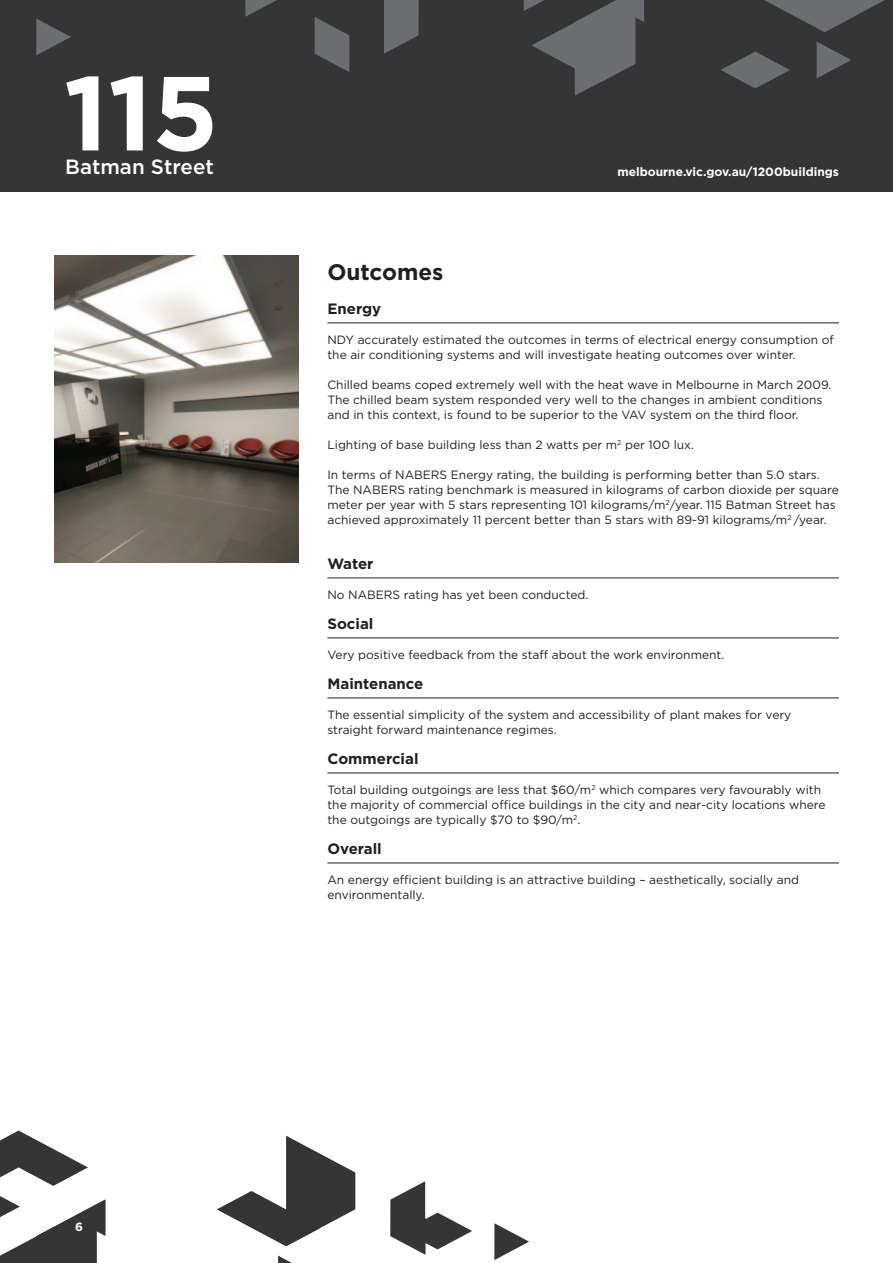
<style>
.page{position:relative;width:893px;height:1263px;background:#fff}
.page>*{position:absolute;margin:0;border:0;box-sizing:border-box;transform-origin:0 0}
.t1{font:700 105px "Gotham";color:#fff}
.t2{font:700 22.5px "Gotham";color:#231f20}
.t3{font:500 20.55px "Gotham";color:#fff}
.t4{font:700 15px "Gotham";color:#231f20}
.t5{font:12px/15px "Gotham";color:#231f20}
.t6{font:700 12px "Gotham";color:#fff}
</style>
<div class="page">
<div style="left:0;top:0;width:893px;height:191px;background:#363536"></div>
<svg style="left:524px;top:0;width:120px;height:96px"></svg>
<svg style="left:245px;top:0;width:32px;height:17px"></svg>
<svg style="left:315px;top:17px;width:34px;height:55px"></svg>
<svg style="left:384px;top:0;width:35px;height:54px"></svg>
<svg style="left:36px;top:18px;width:35px;height:37px"></svg>
<svg style="left:817px;top:42px;width:34px;height:36px"></svg>
<svg style="left:721px;top:52px;width:69px;height:36px"></svg>
<svg style="left:764px;top:0;width:121px;height:32px"></svg>
<svg style="left:0;top:1130px;width:88px;height:56px"></svg>
<svg style="left:0;top:1196px;width:106px;height:67px"></svg>
<svg style="left:278px;top:1255px;width:14px;height:8px"></svg>
<svg style="left:494px;top:1223px;width:35px;height:37px"></svg>
<svg style="left:217px;top:1136px;width:138px;height:110px"></svg>
<svg style="left:390px;top:1181px;width:82px;height:74px"></svg>
<hr style="left:327px;top:322px;width:512px;height:1px;background:#231f20">
<hr style="left:327px;top:577px;width:512px;height:1px;background:#231f20">
<hr style="left:327px;top:637px;width:512px;height:1px;background:#231f20">
<hr style="left:327px;top:697px;width:512px;height:1px;background:#231f20">
<hr style="left:327px;top:772px;width:512px;height:1px;background:#231f20">
<hr style="left:327px;top:862px;width:512px;height:1px;background:#231f20">
<img style="left:54px;top:255px;width:245px;height:308px">
<h1 class="t1" style="left:64px;top:50px;width:156px">115</h1>
<h3 class="t3" style="left:65px;top:154px;width:150px">Batman Street</h3>
<p class="t6" style="left:617px;top:165px;width:223px">melbourne.vic.gov.au/1200buildings</p>
<h2 class="t2" style="left:327px;top:258px;width:118px">Outcomes</h2>
<p class="t4" style="left:327px;top:300px;width:55px">Energy</p>
<p class="t5" style="left:327px;top:332px;width:508px">NDY accurately estimated the outcomes in terms of electrical energy consumption of the air conditioning systems and will investigate heating outcomes over winter.</p>
<p class="t5" style="left:327px;top:377px;width:506px">Chilled beams coped extremely well with the heat wave in Melbourne in March 2009.<br>The chilled beam system responded very well to the changes in ambient conditions and in this context, is found to be superior to the VAV system on the third floor.</p>
<p class="t5" style="left:327px;top:437px;width:368px">Lighting of base building less than 2 watts per m<sup>2</sup> per 100 lux.</p>
<p class="t5" style="left:327px;top:467px;width:513px">In terms of NABERS Energy rating, the building is performing better than 5.0 stars.<br>The NABERS rating benchmark is measured in kilograms of carbon dioxide per square meter per year with 5 stars representing 101 kilograms/m<sup>2</sup>/year. 115 Batman Street has achieved approximately 11 percent better than 5 stars with 89-91 kilograms/m<sup>2</sup> /year.</p>
<p class="t4" style="left:327px;top:555px;width:48px">Water</p>
<p class="t5" style="left:327px;top:587px;width:262px">No NABERS rating has yet been conducted.</p>
<p class="t4" style="left:327px;top:615px;width:48px">Social</p>
<p class="t5" style="left:327px;top:647px;width:398px">Very positive feedback from the staff about the work environment.</p>
<p class="t4" style="left:327px;top:675px;width:98px">Maintenance</p>
<p class="t5" style="left:327px;top:707px;width:465px">The essential simplicity of the system and accessibility of plant makes for very straight forward maintenance regimes.</p>
<p class="t4" style="left:327px;top:750px;width:93px">Commercial</p>
<p class="t5" style="left:327px;top:782px;width:500px">Total building outgoings are less that $60/m<sup>2</sup> which compares very favourably with the majority of commercial office buildings in the city and near-city locations where the outgoings are typically $70 to $90/m<sup>2</sup>.</p>
<p class="t4" style="left:327px;top:840px;width:56px">Overall</p>
<p class="t5" style="left:327px;top:872px;width:473px">An energy efficient building is an attractive building – aesthetically, socially and environmentally.</p>
<p class="t6" style="left:75px;top:1220px;width:9px">6</p>
</div>
